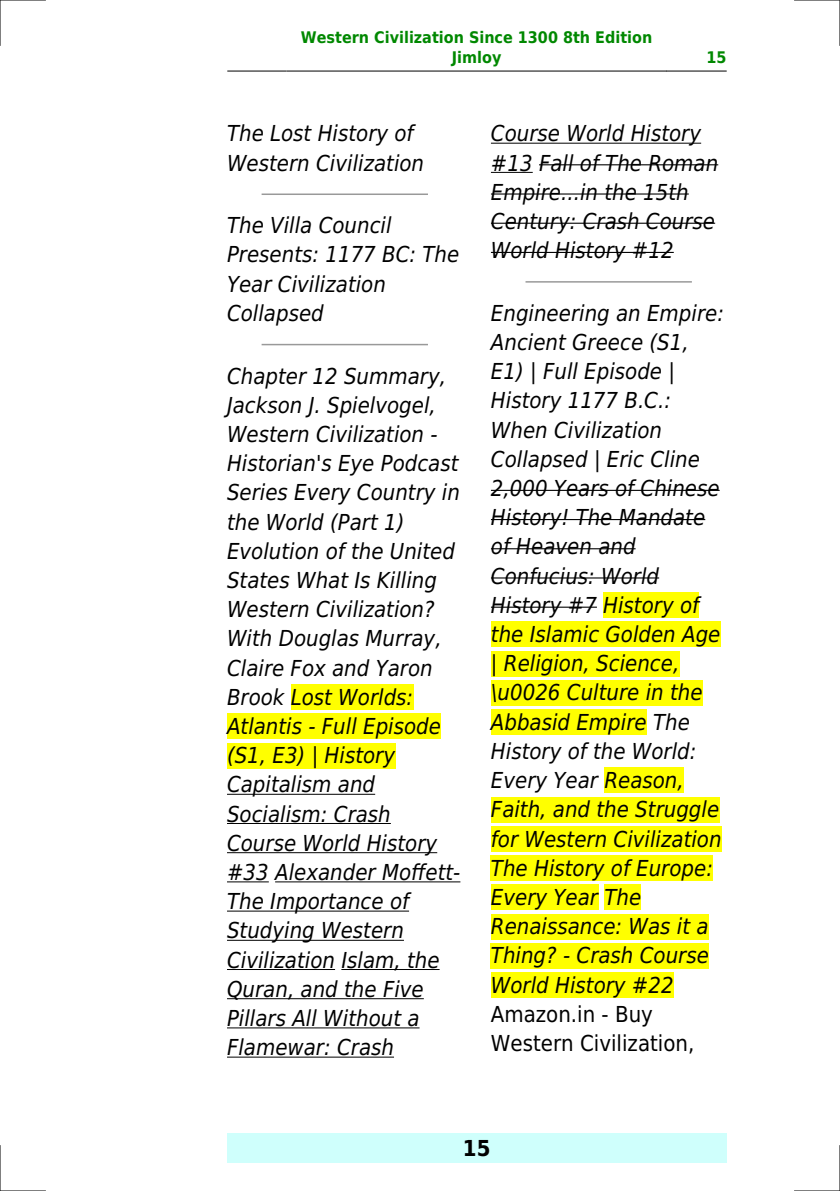
<style>
.page{position:relative;width:840px;height:1191px;background:#fff}
.page>*{position:absolute;margin:0;border:0;box-sizing:border-box;transform-origin:0 0}
.t1{font:italic 22px/29.2px "DejaVu Sans Condensed";color:#000}
.t2{font:22px/29.2px "DejaVu Sans Condensed";color:#000}
.t3{font:700 22px "DejaVu Sans Condensed";color:#000}
.t4{font:700 16px/19.2px "DejaVu Sans Condensed";color:#080;text-align:center}
</style>
<div class="page">
<hr style="left:227px;top:71px;width:59px;height:1px;background:#000">
<hr style="left:287px;top:71px;width:378px;height:1px;background:#000">
<hr style="left:666px;top:71px;width:59px;height:1px;background:#000">
<div style="left:227px;top:1133px;width:499px;height:29px;background:#cffffc"></div>
<hr style="left:262px;top:193px;width:165px;height:2px;background:#999">
<hr style="left:262px;top:344px;width:165px;height:1px;background:#999">
<div style="left:290px;top:684px;width:123px;height:26px;background:#ff0"></div>
<div style="left:227px;top:713px;width:214px;height:26px;background:#ff0"></div>
<div style="left:227px;top:743px;width:168px;height:25px;background:#ff0"></div>
<hr style="left:227px;top:794px;width:148px;height:1px;background:#000">
<hr style="left:227px;top:823px;width:163px;height:1px;background:#000">
<hr style="left:227px;top:852px;width:210px;height:1px;background:#000">
<hr style="left:227px;top:881px;width:42px;height:1px;background:#000">
<hr style="left:275px;top:881px;width:185px;height:1px;background:#000">
<hr style="left:227px;top:910px;width:182px;height:1px;background:#000">
<hr style="left:227px;top:939px;width:177px;height:1px;background:#000">
<hr style="left:227px;top:969px;width:108px;height:1px;background:#000">
<hr style="left:341px;top:969px;width:98px;height:1px;background:#000">
<hr style="left:227px;top:998px;width:196px;height:1px;background:#000">
<hr style="left:227px;top:1027px;width:192px;height:1px;background:#000">
<hr style="left:227px;top:1056px;width:167px;height:1px;background:#000">
<hr style="left:490px;top:143px;width:210px;height:1px;background:#000">
<hr style="left:490px;top:172px;width:42px;height:1px;background:#000">
<hr style="left:538px;top:164px;width:179px;height:1px;background:#000">
<hr style="left:490px;top:193px;width:198px;height:2px;background:#000">
<hr style="left:490px;top:223px;width:224px;height:1px;background:#000">
<hr style="left:490px;top:252px;width:183px;height:1px;background:#000">
<hr style="left:526px;top:281px;width:164px;height:2px;background:#999">
<hr style="left:490px;top:490px;width:229px;height:1px;background:#000">
<hr style="left:490px;top:519px;width:214px;height:1px;background:#000">
<hr style="left:490px;top:548px;width:145px;height:1px;background:#000">
<hr style="left:490px;top:577px;width:168px;height:1px;background:#000">
<hr style="left:490px;top:606px;width:106px;height:2px;background:#000">
<div style="left:603px;top:592px;width:95px;height:26px;background:#ff0"></div>
<div style="left:490px;top:621px;width:230px;height:26px;background:#ff0"></div>
<div style="left:490px;top:651px;width:189px;height:25px;background:#ff0"></div>
<div style="left:490px;top:680px;width:212px;height:25px;background:#ff0"></div>
<div style="left:490px;top:709px;width:156px;height:26px;background:#ff0"></div>
<div style="left:604px;top:767px;width:79px;height:26px;background:#ff0"></div>
<div style="left:490px;top:797px;width:228px;height:25px;background:#ff0"></div>
<div style="left:490px;top:826px;width:231px;height:25px;background:#ff0"></div>
<div style="left:490px;top:855px;width:222px;height:26px;background:#ff0"></div>
<div style="left:490px;top:884px;width:107px;height:26px;background:#ff0"></div>
<div style="left:604px;top:884px;width:37px;height:26px;background:#ff0"></div>
<div style="left:490px;top:913px;width:218px;height:26px;background:#ff0"></div>
<div style="left:490px;top:943px;width:218px;height:25px;background:#ff0"></div>
<div style="left:490px;top:972px;width:183px;height:25px;background:#ff0"></div>
<hr style="left:0;top:0;width:45px;height:1px;background:#000">
<hr style="left:794px;top:0;width:45px;height:1px;background:#000">
<hr style="left:0;top:1190px;width:45px;height:1px;background:#000">
<hr style="left:794px;top:1190px;width:45px;height:1px;background:#000">
<hr style="left:0;top:0;width:1px;height:45px;background:#000">
<hr style="left:0;top:1145px;width:1px;height:46px;background:#000">
<hr style="left:839px;top:0;width:1px;height:45px;background:#000">
<hr style="left:839px;top:1145px;width:1px;height:46px;background:#000">
<p class="t4" style="left:301px;top:28px;width:353px">Western Civilization Since 1300 8th Edition<br>Jimloy</p>
<p class="t4" style="left:706px;top:48px;width:22px">15</p>
<p class="t1" style="left:227px;top:119px;width:198px">The Lost History of<br>Western Civilization</p>
<p class="t1" style="left:227px;top:211px;width:234px">The Villa Council<br>Presents: 1177 BC: The<br>Year Civilization<br>Collapsed</p>
<p class="t1" style="left:227px;top:361px;width:235px">Chapter 12 Summary,<br>Jackson J. Spielvogel,<br>Western Civilization -<br>Historian's Eye Podcast<br>Series Every Country in the World (Part 1)<br>Evolution of the United<br>States What Is Killing<br>Western Civilization?<br>With Douglas Murray,<br>Claire Fox and Yaron<br>Brook Lost Worlds:<br>Atlantis - Full Episode (S1, E3) | History<br>Capitalism and<br>Socialism: Crash<br>Course World History #33 Alexander Moffett-<br>The Importance of<br>Studying Western<br>Civilization Islam, the<br>Quran, and the Five<br>Pillars All Without a<br>Flamewar: Crash</p>
<p class="t1" style="left:490px;top:119px;width:229px">Course World History #13 Fall of The Roman<br>Empire...in the 15th<br>Century: Crash Course<br>World History #12</p>
<p class="t1" style="left:490px;top:299px;width:234px">Engineering an Empire:<br>Ancient Greece (S1,<br>E1) | Full Episode |<br>History 1177 B.C.:<br>When Civilization<br>Collapsed | Eric Cline<br>2,000 Years of Chinese<br>History! The Mandate of Heaven and<br>Confucius: World<br>History #7 History of the Islamic Golden Age | Religion, Science, \u0026 Culture in the<br>Abbasid Empire The<br>History of the World:<br>Every Year Reason,<br>Faith, and the Struggle for Western Civilization<br>The History of Europe:<br>Every Year The<br>Renaissance: Was it a<br>Thing? - Crash Course<br>World History #22</p>
<p class="t2" style="left:490px;top:999px;width:205px">Amazon.in - Buy<br>Western Civilization,</p>
<p class="t3" style="left:462px;top:1135px;width:29px">15</p>
</div>
